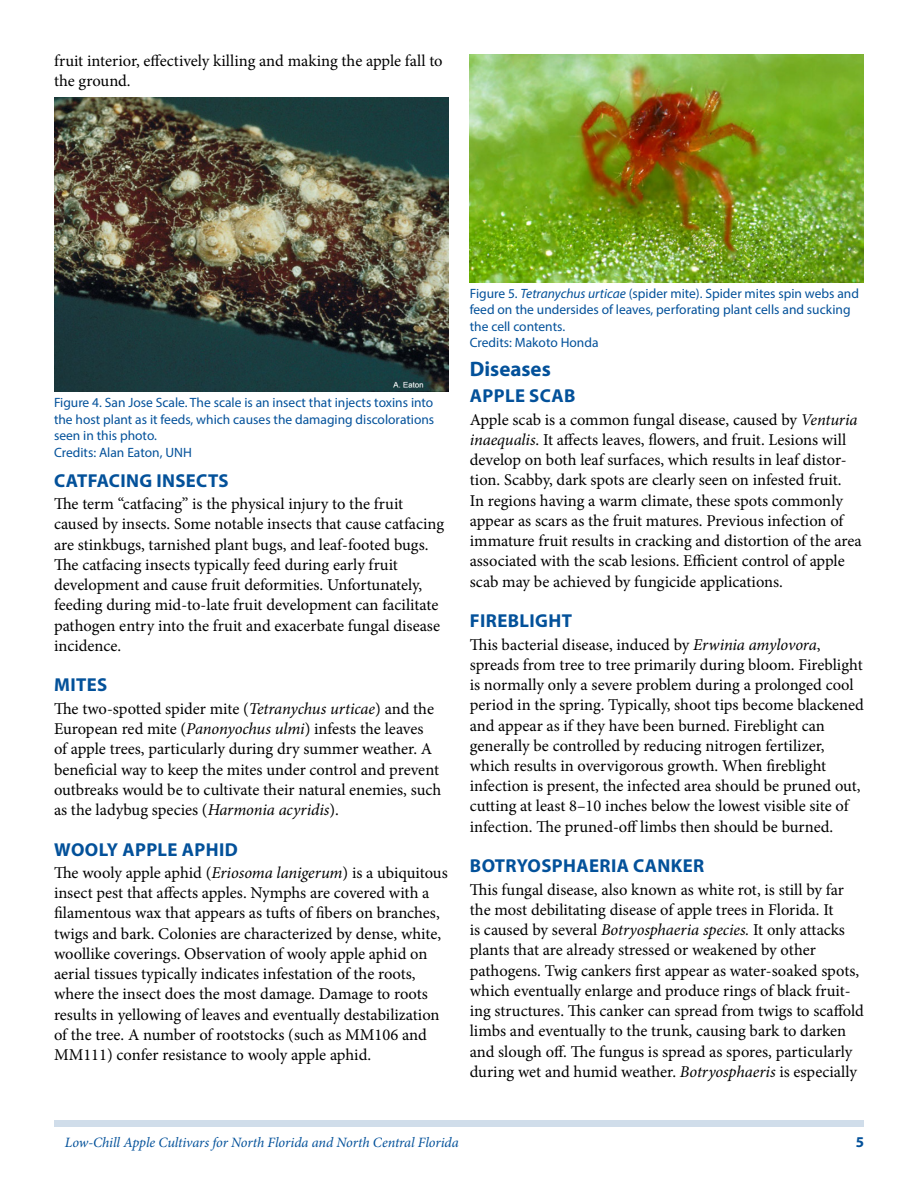
<style>
.page{position:relative;width:918px;height:1188px;background:#fff}
.page>*{position:absolute;margin:0;border:0;box-sizing:border-box;transform-origin:0 0}
.t1{font:700 21px "Myriad Pro";color:#03519a}
.t2{font:700 18.75px "Myriad Pro";letter-spacing:.02em;color:#03519a}
.t3{font:16.5px/20.2px "Minion Pro";color:#000}
.t4{font:700 15px "Myriad Pro";color:#03519a}
.t5{font:italic 14.25px "Minion Pro";letter-spacing:-.01em;color:#03519a}
.t6{font:13.5px/16.5px "Myriad Pro";color:#03519a}
.s1{font-style:italic}
</style>
<div class="page">
<div style="left:54px;top:1120px;width:810px;height:7px;background:#d0ddea"></div>
<img style="left:470px;top:54px;width:394px;height:228px">
<img style="left:54px;top:97px;width:394px;height:295px">
<p class="t3" style="left:54px;top:51px;width:390px">fruit interior, effectively killing and making the apple fall to the ground.</p>
<p class="t6" style="left:54px;top:394px;width:382px">Figure 4. San Jose Scale. The scale is an insect that injects toxins into the host plant as it feeds, which causes the damaging discolorations seen in this photo.<br>Credits: Alan Eaton, UNH</p>
<p class="t2" style="left:54px;top:468px;width:176px">CATFACING INSECTS</p>
<p class="t3" style="left:54px;top:494px;width:392px">The term “catfacing” is the physical injury to the fruit caused by insects. Some notable insects that cause catfacing are stinkbugs, tarnished plant bugs, and leaf-footed bugs.<br>The catfacing insects typically feed during early fruit development and cause fruit deformities. Unfortunately, feeding during mid-to-late fruit development can facilitate pathogen entry into the fruit and exacerbate fungal disease incidence.</p>
<p class="t2" style="left:54px;top:673px;width:55px">MITES</p>
<p class="t3" style="left:54px;top:699px;width:389px">The two-spotted spider mite (<span class="s1">Tetranychus urticae</span>) and the European red mite (<span class="s1">Panonyochus ulmi</span>) infests the leaves<br>of apple trees, particularly during dry summer weather. A beneficial way to keep the mites under control and prevent outbreaks would be to cultivate their natural enemies, such as the ladybug species (<span class="s1">Harmonia acyridis</span>).</p>
<p class="t2" style="left:54px;top:837px;width:185px">WOOLY APPLE APHID</p>
<p class="t3" style="left:54px;top:863px;width:395px">The wooly apple aphid (<span class="s1">Eriosoma lanigerum</span>) is a ubiquitous insect pest that affects apples. Nymphs are covered with a filamentous wax that appears as tufts of fibers on branches, twigs and bark. Colonies are characterized by dense, white, woollike coverings. Observation of wooly apple aphid on aerial tissues typically indicates infestation of the roots, where the insect does the most damage. Damage to roots results in yellowing of leaves and eventually destabilization of the tree. A number of rootstocks (such as MM106 and MM111) confer resistance to wooly apple aphid.</p>
<p class="t6" style="left:470px;top:285px;width:391px">Figure 5. <span class="s1">Tetranychus urticae</span> (spider mite). Spider mites spin webs and feed on the undersides of leaves, perforating plant cells and sucking the cell contents.<br>Credits: Makoto Honda</p>
<p class="t1" style="left:470px;top:356px;width:83px">Diseases</p>
<p class="t2" style="left:470px;top:384px;width:107px">APPLE SCAB</p>
<p class="t3" style="left:470px;top:409px;width:394px">Apple scab is a common fungal disease, caused by <span class="s1">Venturia inaequalis</span>. It affects leaves, flowers, and fruit. Lesions will develop on both leaf surfaces, which results in leaf distor&shy;tion. Scabby, dark spots are clearly seen on infested fruit.<br>In regions having a warm climate, these spots commonly appear as scars as the fruit matures. Previous infection of immature fruit results in cracking and distortion of the area associated with the scab lesions. Efficient control of apple scab may be achieved by fungicide applications.</p>
<p class="t2" style="left:470px;top:609px;width:103px">FIREBLIGHT</p>
<p class="t3" style="left:470px;top:634px;width:396px">This bacterial disease, induced by <span class="s1">Erwinia amylovora</span>, spreads from tree to tree primarily during bloom. Fireblight is normally only a severe problem during a prolonged cool period in the spring. Typically, shoot tips become blackened and appear as if they have been burned. Fireblight can generally be controlled by reducing nitrogen fertilizer, which results in overvigorous growth. When fireblight infection is present, the infected area should be pruned out, cutting at least 8–10 inches below the lowest visible site of infection. The pruned-off limbs then should be burned.</p>
<p class="t2" style="left:470px;top:854px;width:236px">BOTRYOSPHAERIA CANKER</p>
<p class="t3" style="left:470px;top:879px;width:396px">This fungal disease, also known as white rot, is still by far the most debilitating disease of apple trees in Florida. It<br>is caused by several <span class="s1">Botryosphaeria species.</span> It only attacks plants that are already stressed or weakened by other pathogens. Twig cankers first appear as water-soaked spots, which eventually enlarge and produce rings of black fruit&shy;ing structures. This canker can spread from twigs to scaffold limbs and eventually to the trunk, causing bark to darken and slough off. The fungus is spread as spores, particularly during wet and humid weather. <span class="s1">Botryosphaeris</span> is especially</p>
<p class="t5" style="left:65px;top:1133px;width:395px">Low-Chill Apple Cultivars for North Florida and North Central Florida</p>
<p class="t4" style="left:856px;top:1133px;width:10px">5</p>
</div>
